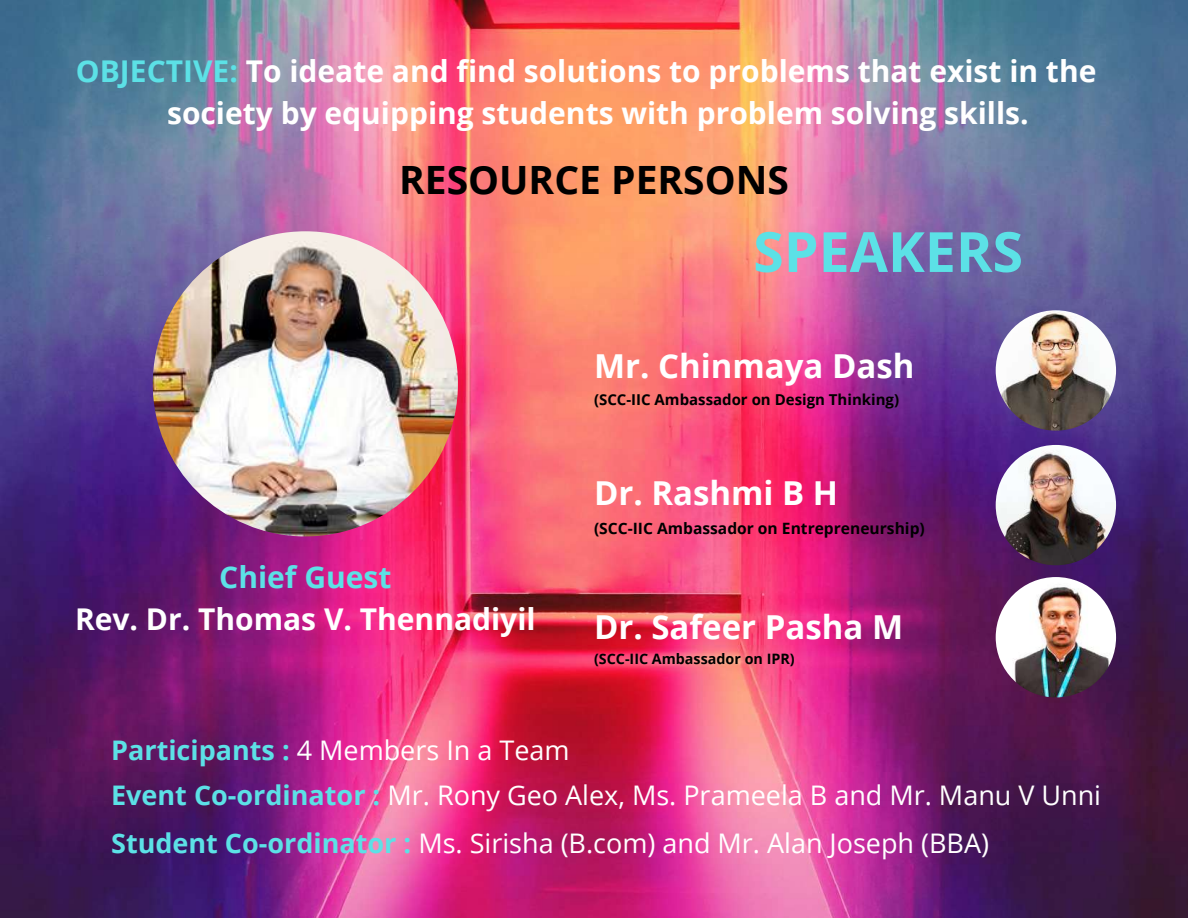
<style>
.page{position:relative;width:1188px;height:918px;background:#fff}
.page>*{position:absolute;margin:0;border:0;box-sizing:border-box;transform-origin:0 0}
.t1{font:700 55.5px "Open Sans";color:#5ce1e6}
.t2{font:700 39px "Open Sans";color:#000}
.t3{font:700 33px "Open Sans";color:#fff}
.t4{font:700 30px/41.7px "Open Sans";color:#fff}
.t5{font:700 30px "Open Sans";color:#5ce1e6}
.t6{font:27px/45px "Open Sans";color:#fff}
.t7{font:700 15.6px "Open Sans";color:#000}
.t8{font:700 15px "Open Sans";color:#000}
.t9{font:700 14.4px "Open Sans";color:#000}
.s1{color:#5ce1e6}
.s2{font-weight:700;color:#5ce1e6}
</style>
<div class="page">
<img style="left:0;top:0;width:1188px;height:918px">
<img style="left:153px;top:231px;width:305px;height:305px;border-radius:50%">
<img style="left:996px;top:310px;width:120px;height:121px;border-radius:50%">
<img style="left:996px;top:445px;width:120px;height:120px;border-radius:50%">
<img style="left:996px;top:577px;width:120px;height:120px;border-radius:50%">
<p class="t4" style="left:167px;top:49px;width:931px;text-indent:-91px"><span class="s1">OBJECTIVE:</span> To ideate and find solutions to problems that exist in the society by equipping students with problem solving skills.</p>
<h2 class="t2" style="left:399px;top:152px;width:391px">RESOURCE PERSONS</h2>
<h1 class="t1" style="left:753px;top:213px;width:271px">SPEAKERS</h1>
<p class="t3" style="left:594px;top:343px;width:322px">Mr. Chinmaya Dash</p>
<p class="t8" style="left:594px;top:389px;width:307px">(SCC-IIC Ambassador on Design Thinking)</p>
<p class="t5" style="left:219px;top:556px;width:174px">Chief Guest</p>
<p class="t4" style="left:75px;top:598px;width:462px">Rev. Dr. Thomas V. Thennadiyil</p>
<p class="t3" style="left:594px;top:470px;width:246px">Dr. Rashmi B H</p>
<p class="t7" style="left:594px;top:517px;width:332px">(SCC-IIC Ambassador on Entrepreneurship)</p>
<p class="t3" style="left:594px;top:603px;width:311px">Dr. Safeer Pasha M</p>
<p class="t9" style="left:594px;top:649px;width:202px">(SCC-IIC Ambassador on IPR)</p>
<p class="t6" style="left:111px;top:727px;width:991px"><span class="s2">Participants :</span> 4 Members In a Team<br><span class="s2">Event Co-ordinator :</span> Mr. Rony Geo Alex, Ms. Prameela B and Mr. Manu V Unni</p>
<p class="t6" style="left:111px;top:820px;width:879px"><span class="s2">Student Co-ordinator :</span> Ms. Sirisha (B.com) and Mr. Alan Joseph (BBA)</p>
</div>
